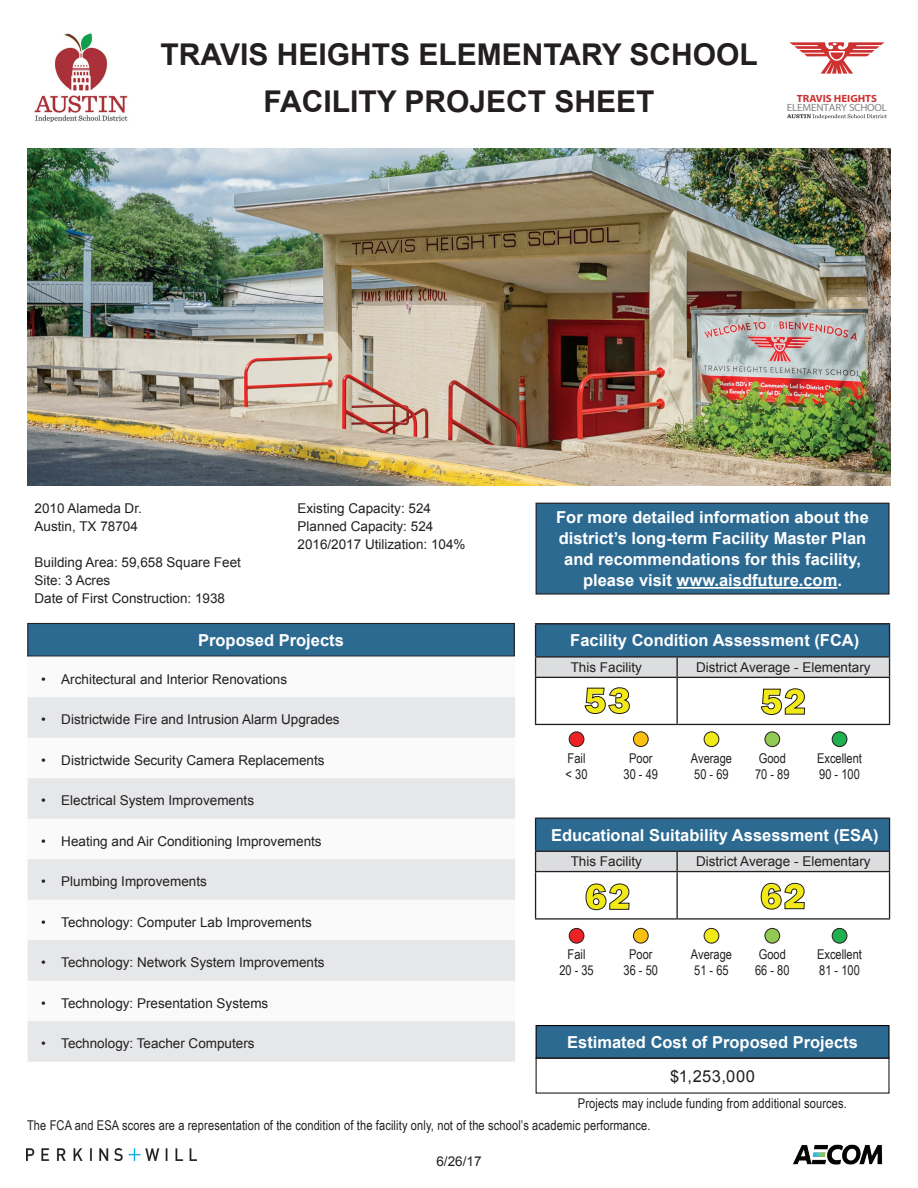
<style>
.page{position:relative;width:918px;height:1188px;background:#fff}
.page>*{position:absolute;margin:0;border:0;box-sizing:border-box;transform-origin:0 0}
.t1{font:800 37.5px "Franklin Gothic";letter-spacing:.045em;color:#f1ea16}
.Heading_1__H1{font:700 30px/46.5px "Arial";color:#231f20;text-align:center}
.Body_Text__H5{font:700 16.5px/21px "Arial";color:#fff;text-align:center}
.Heading_3__H3{font:700 16.5px "Arial";color:#fff}
.t2{font:16.5px "Arial";letter-spacing:.035em;color:#231f20}
.Body_Text__H5-2{font:13.5px "Arial";color:#231f20}
.t3{font:13.5px/16.2px "Arial Narrow";letter-spacing:.01em;color:#231f20}
.t4{font:10.5px "Myriad Pro";letter-spacing:-.01em;color:#808385;scale:1.04 1}
.t5{font:700 10.5px "Myriad Pro";color:#cd3231;scale:1.04 1}
</style>
<div class="page">
<img style="left:793px;top:1144px;width:90px;height:21px">
<img style="left:27px;top:1148px;width:170px;height:12px">
<img style="left:34px;top:33px;width:94px;height:89px">
<svg style="left:787px;top:114px;width:100px;height:5px"></svg>
<svg style="left:789px;top:42px;width:95px;height:32px"></svg>
<div style="left:832px;top:928px;width:15px;height:15px;background:#1fb04f;border-radius:50%"></div>
<div style="left:832px;top:928px;width:15px;height:15px;border:1px solid #231f20;border-radius:50%"></div>
<div style="left:704px;top:928px;width:15px;height:15px;background:#f1ea16;border-radius:50%"></div>
<div style="left:704px;top:928px;width:15px;height:15px;border:1px solid #231f20;border-radius:50%"></div>
<div style="left:569px;top:928px;width:15px;height:15px;background:#ed2225;border-radius:50%"></div>
<div style="left:569px;top:928px;width:15px;height:15px;border:1px solid #231f20;border-radius:50%"></div>
<div style="left:765px;top:928px;width:15px;height:15px;background:#92c953;border-radius:50%"></div>
<div style="left:765px;top:928px;width:15px;height:15px;border:1px solid #231f20;border-radius:50%"></div>
<div style="left:633px;top:928px;width:15px;height:15px;background:#fcc011;border-radius:50%"></div>
<div style="left:633px;top:928px;width:16px;height:15px;border:1px solid #231f20;border-radius:50%"></div>
<div style="left:569px;top:732px;width:15px;height:15px;background:#ed2225;border-radius:50%"></div>
<div style="left:569px;top:732px;width:15px;height:15px;border:1px solid #231f20;border-radius:50%"></div>
<div style="left:633px;top:732px;width:15px;height:15px;background:#fcc011;border-radius:50%"></div>
<div style="left:633px;top:731px;width:16px;height:16px;border:1px solid #231f20;border-radius:50%"></div>
<div style="left:832px;top:732px;width:15px;height:15px;background:#1fb04f;border-radius:50%"></div>
<div style="left:832px;top:732px;width:15px;height:15px;border:1px solid #231f20;border-radius:50%"></div>
<div style="left:704px;top:732px;width:15px;height:15px;background:#f1ea16;border-radius:50%"></div>
<div style="left:704px;top:732px;width:15px;height:15px;border:1px solid #231f20;border-radius:50%"></div>
<div style="left:765px;top:732px;width:15px;height:15px;background:#92c953;border-radius:50%"></div>
<div style="left:765px;top:732px;width:15px;height:15px;border:1px solid #231f20;border-radius:50%"></div>
<img style="left:27px;top:148px;width:864px;height:338px">
<div style="left:536px;top:503px;width:353px;height:91px;background:#2c6a92"></div>
<hr style="left:677px;top:587px;width:160px;height:2px;background:#fff">
<div style="left:536px;top:503px;width:354px;height:92px;border:1px solid #231f20"></div>
<div style="left:28px;top:623px;width:486px;height:33px;background:#2c6a92"></div>
<div style="left:27px;top:623px;width:488px;height:34px;border:1px solid #231f20"></div>
<svg style="left:28px;top:697px;width:487px;height:365px;fill:#e6e7e9"></svg>
<div style="left:536px;top:624px;width:354px;height:33px;background:#2c6a92"></div>
<hr style="left:535px;top:623px;width:142px;height:1px;background:#231f20">
<hr style="left:535px;top:624px;width:1px;height:32px;background:#231f20">
<hr style="left:677px;top:623px;width:213px;height:1px;background:#231f20">
<hr style="left:889px;top:624px;width:1px;height:32px;background:#231f20">
<hr style="left:535px;top:656px;width:142px;height:2px;background:#231f20">
<hr style="left:677px;top:656px;width:213px;height:2px;background:#231f20">
<hr style="left:535px;top:724px;width:142px;height:1px;background:#231f20">
<hr style="left:677px;top:724px;width:213px;height:1px;background:#231f20">
<svg style="left:535px;top:657px;width:355px;height:67px"></svg>
<div style="left:536px;top:818px;width:354px;height:33px;background:#2c6a92"></div>
<hr style="left:535px;top:818px;width:142px;height:1px;background:#231f20">
<hr style="left:535px;top:819px;width:1px;height:32px;background:#231f20">
<hr style="left:677px;top:818px;width:213px;height:1px;background:#231f20">
<hr style="left:889px;top:819px;width:1px;height:32px;background:#231f20">
<hr style="left:535px;top:918px;width:142px;height:2px;background:#231f20">
<hr style="left:677px;top:918px;width:213px;height:2px;background:#231f20">
<svg style="left:535px;top:851px;width:355px;height:68px"></svg>
<div style="left:536px;top:1026px;width:353px;height:32px;background:#2c6a92"></div>
<div style="left:536px;top:1025px;width:354px;height:34px;border:1px solid #040503"></div>
<div style="left:536px;top:1058px;width:354px;height:36px;border:1px solid #231f20"></div>
<h1 class="Heading_1__H1" style="left:161px;top:32px;width:599px">TRAVIS HEIGHTS ELEMENTARY SCHOOL<br>FACILITY PROJECT SHEET</h1>
<p class="t5" style="left:797px;top:91px;width:79px">TRAVIS HEIGHTS</p>
<p class="t4" style="left:787px;top:101px;width:98px">ELEMENTARY SCHOOL</p>
<p class="Body_Text__H5-2" style="left:35px;top:499px;width:109px">2010 Alameda Dr.</p>
<p class="Body_Text__H5-2" style="left:35px;top:517px;width:105px">Austin, TX 78704</p>
<p class="Body_Text__H5-2" style="left:35px;top:553px;width:208px">Building Area: 59,658 Square Feet</p>
<p class="Body_Text__H5-2" style="left:35px;top:571px;width:77px">Site: 3 Acres</p>
<p class="Body_Text__H5-2" style="left:35px;top:589px;width:192px">Date of First Construction: 1938</p>
<p class="Body_Text__H5-2" style="left:298px;top:499px;width:135px">Existing Capacity: 524</p>
<p class="Body_Text__H5-2" style="left:298px;top:517px;width:137px">Planned Capacity: 524</p>
<p class="Body_Text__H5-2" style="left:298px;top:535px;width:170px">2016/2017 Utilization: 104%</p>
<p class="Body_Text__H5" style="left:556px;top:507px;width:314px">For more detailed information about the district’s long-term Facility Master Plan and recommendations for this facility, please visit www.aisdfuture.com.</p>
<p class="Body_Text__H5" style="left:198px;top:630px;width:147px">Proposed Projects</p>
<p class="Body_Text__H5-2" style="left:41px;top:670px;width:248px">• Architectural and Interior Renovations</p>
<p class="Body_Text__H5-2" style="left:41px;top:711px;width:300px">• Districtwide Fire and Intrusion Alarm Upgrades</p>
<p class="Body_Text__H5-2" style="left:41px;top:751px;width:285px">• Districtwide Security Camera Replacements</p>
<p class="Body_Text__H5-2" style="left:41px;top:792px;width:215px">• Electrical System Improvements</p>
<p class="Body_Text__H5-2" style="left:41px;top:832px;width:282px">• Heating and Air Conditioning Improvements</p>
<p class="Body_Text__H5-2" style="left:41px;top:873px;width:167px">• Plumbing Improvements</p>
<p class="Body_Text__H5-2" style="left:41px;top:913px;width:272px">• Technology: Computer Lab Improvements</p>
<p class="Body_Text__H5-2" style="left:41px;top:954px;width:285px">• Technology: Network System Improvements</p>
<p class="Body_Text__H5-2" style="left:41px;top:994px;width:229px">• Technology: Presentation Systems</p>
<p class="Body_Text__H5-2" style="left:41px;top:1035px;width:215px">• Technology: Teacher Computers</p>
<p class="Heading_3__H3" style="left:570px;top:630px;width:291px">Facility Condition Assessment (FCA)</p>
<p class="Body_Text__H5-2" style="left:571px;top:658px;width:73px">This Facility</p>
<p class="Body_Text__H5-2" style="left:696px;top:658px;width:176px">District Average - Elementary</p>
<p class="t1" style="left:584px;top:676px;width:48px">53</p>
<p class="t1" style="left:760px;top:677px;width:47px">52</p>
<p class="t3" style="left:568px;top:749px;width:19px">Fail</p>
<p class="t3" style="left:566px;top:765px;width:23px">&lt; 30</p>
<p class="t3" style="left:624px;top:749px;width:36px;text-align:center">Poor<br>30 - 49</p>
<p class="t3" style="left:691px;top:749px;width:43px">Average<br>50 - 69</p>
<p class="t3" style="left:755px;top:749px;width:36px">Good<br>70 - 89</p>
<p class="t3" style="left:817px;top:749px;width:46px">Excellent<br>90 - 100</p>
<p class="Heading_3__H3" style="left:551px;top:824px;width:329px">Educational Suitability Assessment (ESA)</p>
<p class="Body_Text__H5-2" style="left:571px;top:853px;width:73px">This Facility</p>
<p class="Body_Text__H5-2" style="left:696px;top:853px;width:176px">District Average - Elementary</p>
<p class="t1" style="left:585px;top:872px;width:47px">62</p>
<p class="t1" style="left:760px;top:872px;width:47px">62</p>
<p class="t3" style="left:568px;top:946px;width:19px">Fail</p>
<p class="t3" style="left:559px;top:962px;width:36px">20 - 35</p>
<p class="t3" style="left:624px;top:946px;width:36px;text-align:center">Poor<br>36 - 50</p>
<p class="t3" style="left:691px;top:946px;width:43px">Average<br>51 - 65</p>
<p class="t3" style="left:755px;top:946px;width:36px">Good<br>66 - 80</p>
<p class="t3" style="left:817px;top:946px;width:46px">Excellent<br>81 - 100</p>
<p class="Heading_3__H3" style="left:567px;top:1031px;width:292px">Estimated Cost of Proposed Projects</p>
<p class="t2" style="left:670px;top:1065px;width:87px">$1,253,000</p>
<p class="t3" style="left:578px;top:1095px;width:271px">Projects may include funding from additional sources.</p>
<p class="t3" style="left:27px;top:1116px;width:625px">The FCA and ESA scores are a representation of the condition of the facility only, not of the school’s academic performance.</p>
<p class="Body_Text__H5-2" style="left:436px;top:1152px;width:47px">6/26/17</p>
</div>
